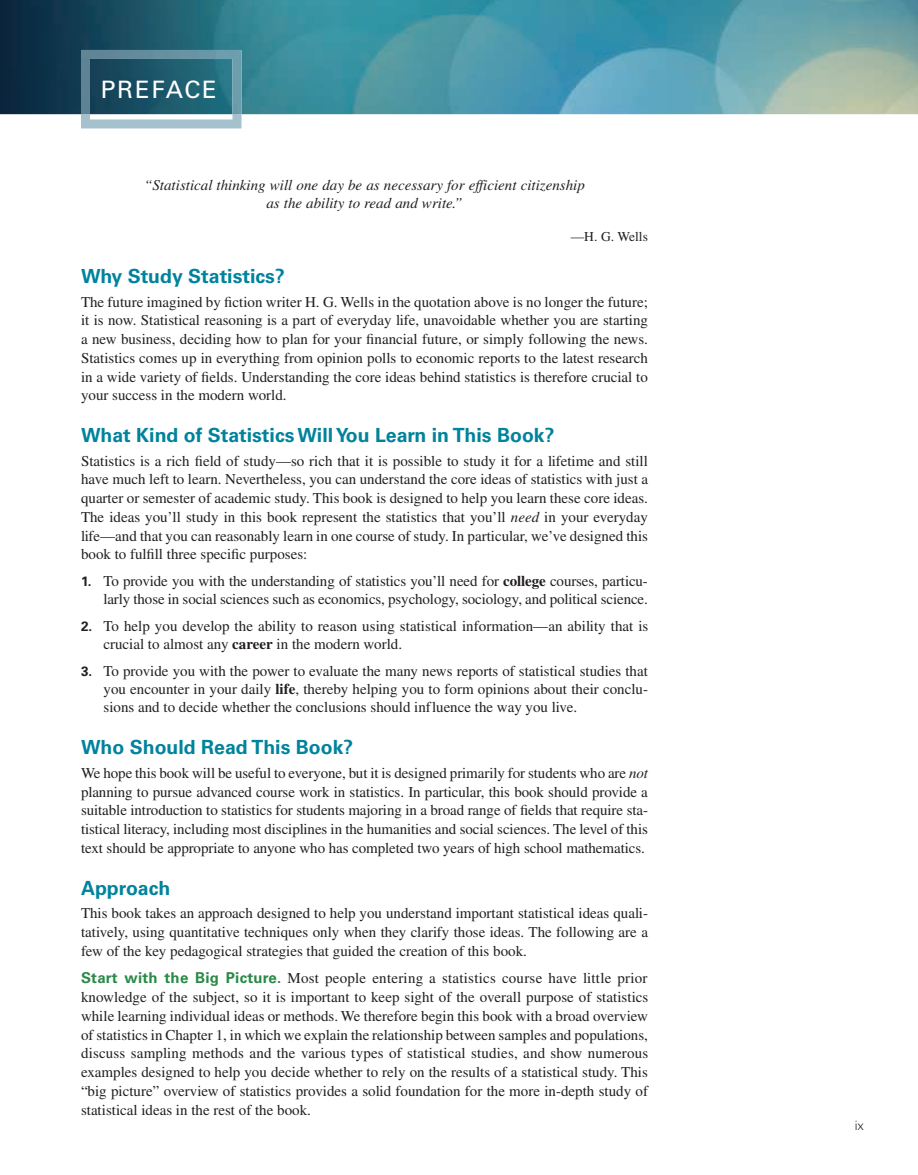
<style>
.page{position:relative;width:918px;height:1175px;background:#fff}
.page>*{position:absolute;margin:0;border:0;box-sizing:border-box;transform-origin:0 0}
.t1{font:24px "Univers LT Pro 55 Roman";color:#fff}
.t2{font:700 19.5px "Univers LT Pro 65";color:#00839c}
.t3{font:15px/18.8px "Times LT Pro";color:#231f20;text-align:justify}
.t4{font:italic 15px/18px "Times LT Pro";color:#231f20;text-align:center}
.t5{font:13.5px "Times LT Pro";color:#231f20}
.t6{font:300 12.75px "Univers LT Pro 45";color:#231f20}
.s1{font-style:italic}
.s2{font-family:"Univers LT Pro 65";font-weight:700;font-size:13.5px}
.s3{font-weight:700}
.s4{font-family:"Univers LT Pro 65";font-weight:700;color:#298a46}
</style>
<div class="page">
<img style="left:0;top:0;width:918px;height:114px">
<svg style="left:81px;top:114px;width:160px;height:14px"></svg>
<img style="left:81px;top:50px;width:161px;height:64px">
<p class="t1" style="left:101px;top:75px;width:118px">PREFACE</p>
<p class="t4" style="left:144px;top:176px;width:442px">“Statistical thinking will one day be as necessary for efficient citizenship as the ability to read and write.”</p>
<p class="t5" style="left:571px;top:229px;width:79px">—H. G. Wells</p>
<p class="t2" style="left:81px;top:265px;width:205px">Why Study Statistics?</p>
<p class="t3" style="left:81px;top:292px;width:569px">The future imagined by fiction writer H. G. Wells in the quotation above is no longer the future; it is now. Statistical reasoning is a part of everyday life, unavoidable whether you are starting a new business, deciding how to plan for your financial future, or simply following the news.<br>Statistics comes up in everything from opinion polls to economic reports to the latest research in a wide variety of fields. Understanding the core ideas behind statistics is therefore crucial to your success in the modern world.</p>
<p class="t2" style="left:81px;top:424px;width:475px">What Kind of Statistics Will You Learn in This Book?</p>
<p class="t3" style="left:81px;top:451px;width:569px">Statistics is a rich field of study—so rich that it is possible to study it for a lifetime and still have much left to learn. Nevertheless, you can understand the core ideas of statistics with just a quarter or semester of academic study. This book is designed to help you learn these core ideas.<br>The ideas you’ll study in this book represent the statistics that you’ll <span class="s1">need</span> in your everyday life—and that you can reasonably learn in one course of study. In particular, we’ve designed this book to fulfill three specific purposes:</p>
<p class="t3" style="left:81px;top:572px;width:568px;line-height:18px;text-align:right"><span class="s2">1.</span> To provide you with the understanding of statistics you’ll need for <span class="s3">college</span> courses, particu&shy;larly those in social sciences such as economics, psychology, sociology, and political science.</p>
<p class="t3" style="left:104px;top:617px;width:546px;line-height:18px;text-indent:-22px"><span class="s2">2.</span> To help you develop the ability to reason using statistical information—an ability that is crucial to almost any <span class="s3">career</span> in the modern world.</p>
<p class="t3" style="left:104px;top:662px;width:546px;line-height:18px;text-indent:-22px"><span class="s2">3.</span> To provide you with the power to evaluate the many news reports of statistical studies that you encounter in your daily <span class="s3">life</span>, thereby helping you to form opinions about their conclu&shy;sions and to decide whether the conclusions should influence the way you live.</p>
<p class="t2" style="left:81px;top:736px;width:274px">Who Should Read This Book?</p>
<p class="t3" style="left:81px;top:763px;width:569px">We hope this book will be useful to everyone, but it is designed primarily for students who are <span class="s1">not </span>planning to pursue advanced course work in statistics. In particular, this book should provide a suitable introduction to statistics for students majoring in a broad range of fields that require sta&shy;tistical literacy, including most disciplines in the humanities and social sciences. The level of this text should be appropriate to anyone who has completed two years of high school mathematics.</p>
<p class="t2" style="left:81px;top:876px;width:91px">Approach</p>
<p class="t3" style="left:81px;top:903px;width:569px">This book takes an approach designed to help you understand important statistical ideas quali&shy;tatively, using quantitative techniques only when they clarify those ideas. The following are a few of the key pedagogical strategies that guided the creation of this book.</p>
<p class="t3" style="left:81px;top:968px;width:569px"><span class="s4">Start with the Big Picture.</span> Most people entering a statistics course have little prior knowledge of the subject, so it is important to keep sight of the overall purpose of statistics while learning individual ideas or methods. We therefore begin this book with a broad overview of statistics in Chapter 1, in which we explain the relationship between samples and populations, discuss sampling methods and the various types of statistical studies, and show numerous examples designed to help you decide whether to rely on the results of a statistical study. This “big picture” overview of statistics provides a solid foundation for the more in-depth study of statistical ideas in the rest of the book.</p>
<p class="t6" style="left:855px;top:1117px;width:11px">ix</p>
</div>
